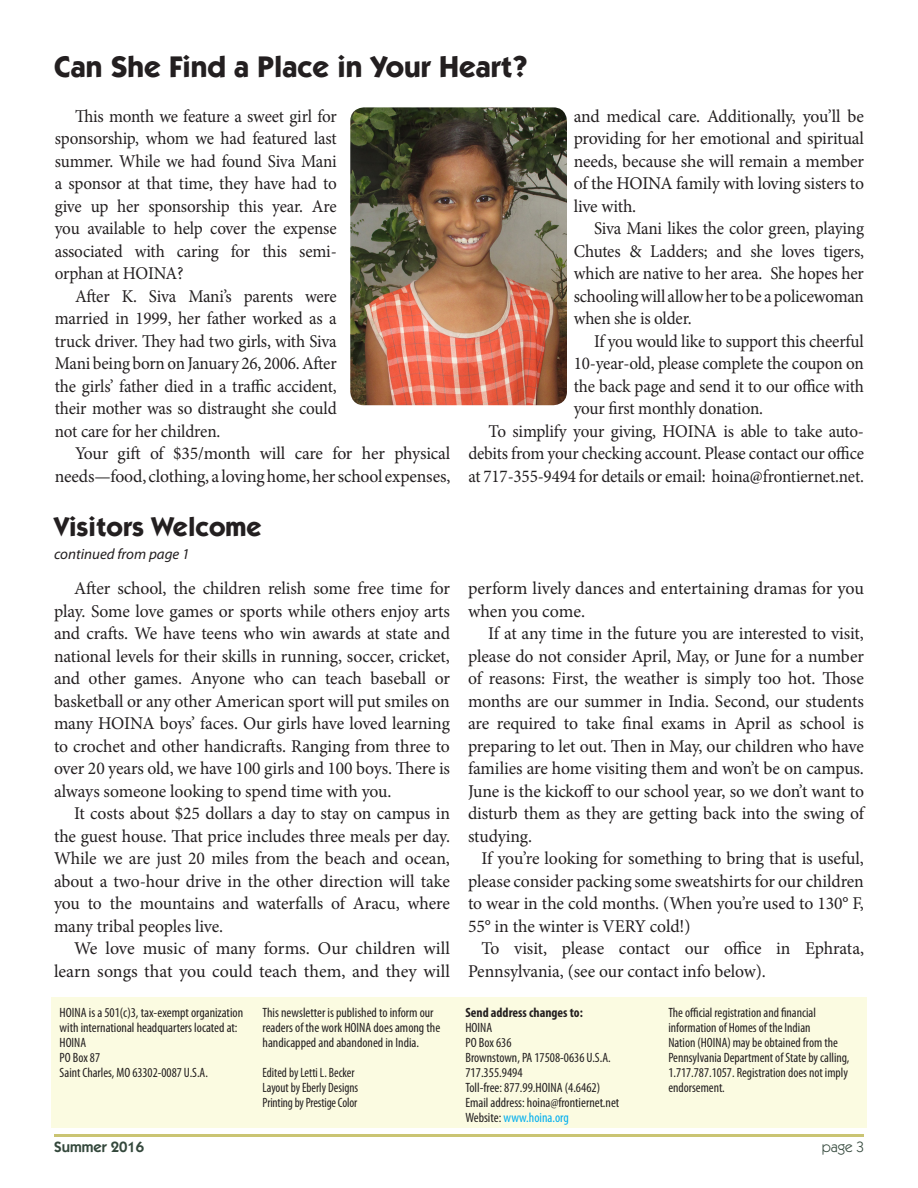
<style>
.page{position:relative;width:918px;height:1188px;background:#fff}
.page>*{position:absolute;margin:0;border:0;box-sizing:border-box;transform-origin:0 0}
.t1{font:700 30px "Itc Kabel";color:#231f20}
.t2{font:700 27px "Itc Kabel";color:#231f20}
.t3{font:18px/22.5px "Minion Pro";letter-spacing:-.01em;color:#231f20;text-align:justify}
.t4{font:18px/22.5px "Minion Pro";letter-spacing:-.01em;color:#231f20;text-align:justify;scale:.95 1}
.t5{font:italic 15px "Myriad Pro";color:#231f20}
.t6{font:600 15px "Itc Kabel";color:#34483c}
.t7{font:15px "Itc Kabel";color:#34483c}
.t8{font:condensed 13.5px/15px "Myriad Pro";color:#231f20}
.t9{font:condensed 13.5px "Myriad Pro";color:#231f20;scale:.94 1}
.t10{font:700 condensed 13.5px "Myriad Pro";color:#231f20}
.s1{color:#00aeef}
</style>
<div class="page">
<hr style="left:54px;top:1134px;width:810px;height:3px;background:#cac473">
<div style="left:52px;top:997px;width:815px;height:131px;background:#fbfbe1"></div>
<img style="left:350px;top:107px;width:217px;height:298px">
<p class="t1" style="left:54px;top:49px;width:475px">Can She Find a Place in Your Heart?</p>
<p class="t4" style="left:55px;top:105px;width:298px;text-indent:20px">This month we feature a sweet girl for sponsorship, whom we had featured last summer. While we had found Siva Mani a sponsor at that time, they have had to give up her sponsorship this year. Are you available to help cover the expense associated with caring for this semi&shy;orphan at HOINA?</p>
<p class="t4" style="left:55px;top:285px;width:298px;text-indent:20px">After K. Siva Mani’s parents were married in 1999, her father worked as a truck driver. They had two girls, with Siva Mani being born on January 26, 2006. After the girls’ father died in a traffic accident, their mother was so distraught she could not care for her children.</p>
<p class="t3" style="left:55px;top:442px;width:397px;text-align:right">Your gift of $35/month will care for her physical needs—food, clothing, a loving home, her school expenses,</p>
<p class="t3" style="left:574px;top:105px;width:292px">and medical care. Additionally, you’ll be providing for her emotional and spiritual needs, because she will remain a member of the HOINA family with loving sisters to live with.</p>
<p class="t4" style="left:574px;top:217px;width:307px;text-indent:20px">Siva Mani likes the color green, playing Chutes &amp; Ladders; and she loves tigers, which are native to her area. She hopes her schooling will allow her to be a policewoman when she is older.</p>
<p class="t4" style="left:574px;top:330px;width:307px;text-indent:20px">If you would like to support this cheerful 10-year-old, please complete the coupon on the back page and send it to our office with your first monthly donation.</p>
<p class="t4" style="left:468px;top:420px;width:418px;text-indent:20px">To simplify your giving, HOINA is able to take auto&shy;debits from your checking account. Please contact our office at 717-355-9494 for details or email: hoina@frontiernet.net.</p>
<p class="t2" style="left:54px;top:510px;width:209px">Visitors Welcome</p>
<p class="t5" style="left:54px;top:544px;width:137px">continued from page 1</p>
<p class="t3" style="left:54px;top:577px;width:398px;text-indent:20px">After school, the children relish some free time for play. Some love games or sports while others enjoy arts and crafts. We have teens who win awards at state and national levels for their skills in running, soccer, cricket, and other games. Anyone who can teach baseball or basketball or any other American sport will put smiles on many HOINA boys’ faces. Our girls have loved learning to crochet and other handicrafts. Ranging from three to over 20 years old, we have 100 girls and 100 boys. There is always someone looking to spend time with you.</p>
<p class="t3" style="left:54px;top:802px;width:398px;text-indent:20px">It costs about $25 dollars a day to stay on campus in the guest house. That price includes three meals per day.<br>While we are just 20 miles from the beach and ocean, about a two-hour drive in the other direction will take you to the mountains and waterfalls of Aracu, where many tribal peoples live.</p>
<p class="t3" style="left:54px;top:937px;width:398px;text-align:right">We love music of many forms. Our children will learn songs that you could teach them, and they will</p>
<p class="t3" style="left:468px;top:577px;width:398px">perform lively dances and entertaining dramas for you when you come.</p>
<p class="t3" style="left:468px;top:622px;width:398px;text-indent:20px">If at any time in the future you are interested to visit, please do not consider April, May, or June for a number of reasons: First, the weather is simply too hot. Those months are our summer in India. Second, our students are required to take final exams in April as school is preparing to let out. Then in May, our children who have families are home visiting them and won’t be on campus.<br>June is the kickoff to our school year, so we don’t want to disturb them as they are getting back into the swing of studying.</p>
<p class="t3" style="left:468px;top:847px;width:397px;text-indent:14px">If you’re looking for something to bring that is useful, please consider packing some sweatshirts for our children to wear in the cold months. (When you’re used to 130° F, 55° in the winter is VERY cold!)</p>
<p class="t3" style="left:468px;top:937px;width:398px;text-indent:14px">To visit, please contact our office in Ephrata,<br>Pennsylvania, (see our contact info below).</p>
<p class="t8" style="left:60px;top:1005px;width:185px">HOINA is a 501(c)3, tax-exempt organization with international headquarters located at:</p>
<p class="t8" style="left:60px;top:1035px;width:42px">HOINA<br>PO Box 87</p>
<p class="t8" style="left:60px;top:1065px;width:150px">Saint Charles, MO 63302-0087 U.S.A.</p>
<p class="t8" style="left:263px;top:1005px;width:179px">This newsletter is published to inform our readers of the work HOINA does among the handicapped and abandoned in India.</p>
<p class="t9" style="left:263px;top:1065px;width:100px">Edited by Letti L. Becker</p>
<p class="t9" style="left:263px;top:1080px;width:103px">Layout by Eberly Designs</p>
<p class="t9" style="left:263px;top:1095px;width:102px">Printing by Prestige Color</p>
<p class="t10" style="left:465px;top:1004px;width:119px">Send address changes to:</p>
<p class="t8" style="left:465px;top:1020px;width:48px">HOINA<br>PO Box 636</p>
<p class="t8" style="left:465px;top:1050px;width:147px">Brownstown, PA 17508-0636 U.S.A.<br>717.355.9494</p>
<p class="t8" style="left:465px;top:1080px;width:155px">Toll-free: 877.99.HOINA (4.6462)<br>Email address: hoina@frontiernet.net<br>Website: <span class="s1">www.hoina.org</span></p>
<p class="t8" style="left:668px;top:1005px;width:183px">The official registration and financial information of Homes of the Indian<br>Nation (HOINA) may be obtained from the Pennsylvania Department of State by calling, 1.717.787.1057. Registration does not imply endorsement.</p>
<p class="t6" style="left:54px;top:1138px;width:92px">Summer 2016</p>
<p class="t7" style="left:822px;top:1138px;width:44px">page 3</p>
</div>
